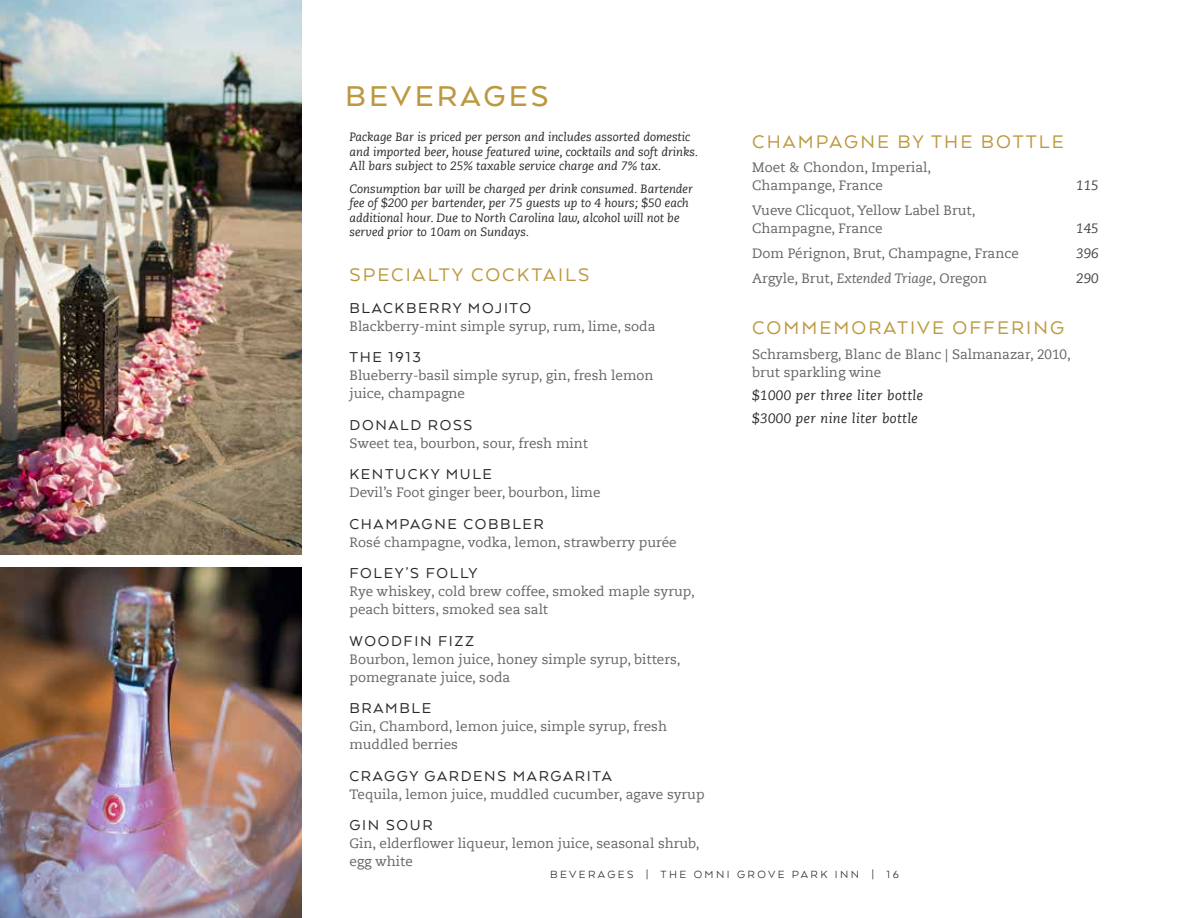
<style>
.page{position:relative;width:1188px;height:918px;background:#fff}
.page>*{position:absolute;margin:0;border:0;box-sizing:border-box;transform-origin:0 0}
.t1{font:500 33px "Arquitecta";letter-spacing:.1em;color:#bc9940}
.t2{font:21px "Arquitecta";letter-spacing:.1em;color:#bc9940}
.t3{font:16.5px "Arquitecta";letter-spacing:.1em;color:#292829}
.t4{font:13.5px/18px "Caecilia Com 55 Roman";color:#636466}
.t5{font:italic 13.5px/23px "Caecilia Com 56";letter-spacing:.03em;color:#292829}
.t6{font:italic 13.5px "Caecilia Com 56";color:#3d423f}
.t7{font:italic 12px/14.4px "Caecilia Com 56";color:#292829}
.t8{font:12px "Arquitecta";letter-spacing:.2em;color:#292829}
.s1{font-family:"Caecilia Com 56";font-style:italic}
</style>
<div class="page">
<img style="left:0;top:0;width:302px;height:554px">
<img style="left:0;top:568px;width:302px;height:350px">
<h1 class="t1" style="left:345px;top:75px;width:205px">BEVERAGES</h1>
<p class="t7" style="left:350px;top:130px;width:350px">Package Bar is priced per person and includes assorted domestic and imported beer, house featured wine, cocktails and soft drinks.<br>All bars subject to 25% taxable service charge and 7% tax.</p>
<p class="t7" style="left:350px;top:182px;width:345px">Consumption bar will be charged per drink consumed. Bartender fee of $200 per bartender, per 75 guests up to 4 hours; $50 each additional hour. Due to North Carolina law, alcohol will not be served prior to 10am on Sundays.</p>
<h2 class="t2" style="left:350px;top:262px;width:241px">SPECIALTY COCKTAILS</h2>
<p class="t3" style="left:350px;top:298px;width:183px">BLACKBERRY MOJITO</p>
<p class="t4" style="left:350px;top:317px;width:308px">Blackberry-mint simple syrup, rum, lime, soda</p>
<p class="t3" style="left:350px;top:347px;width:73px">THE 1913</p>
<p class="t4" style="left:350px;top:366px;width:306px">Blueberry-basil simple syrup, gin, fresh lemon juice, champagne</p>
<p class="t3" style="left:350px;top:415px;width:124px">DONALD ROSS</p>
<p class="t4" style="left:350px;top:434px;width:240px">Sweet tea, bourbon, sour, fresh mint</p>
<p class="t3" style="left:350px;top:464px;width:144px">KENTUCKY MULE</p>
<p class="t4" style="left:350px;top:483px;width:253px">Devil’s Foot ginger beer, bourbon, lime</p>
<p class="t3" style="left:350px;top:514px;width:196px">CHAMPAGNE COBBLER</p>
<p class="t4" style="left:350px;top:533px;width:329px">Rosé champagne, vodka, lemon, strawberry purée</p>
<p class="t3" style="left:350px;top:563px;width:130px">FOLEY’S FOLLY</p>
<p class="t4" style="left:350px;top:582px;width:347px">Rye whiskey, cold brew coffee, smoked maple syrup, peach bitters, smoked sea salt</p>
<p class="t3" style="left:350px;top:631px;width:126px">WOODFIN FIZZ</p>
<p class="t4" style="left:350px;top:650px;width:333px">Bourbon, lemon juice, honey simple syrup, bitters, pomegranate juice, soda</p>
<p class="t3" style="left:350px;top:698px;width:83px">BRAMBLE</p>
<p class="t4" style="left:350px;top:717px;width:319px">Gin, Chambord, lemon juice, simple syrup, fresh muddled berries</p>
<p class="t3" style="left:350px;top:766px;width:264px">CRAGGY GARDENS MARGARITA</p>
<p class="t4" style="left:350px;top:785px;width:357px">Tequila, lemon juice, muddled cucumber, agave syrup</p>
<p class="t3" style="left:350px;top:815px;width:85px">GIN SOUR</p>
<p class="t4" style="left:350px;top:834px;width:352px">Gin, elderflower liqueur, lemon juice, seasonal shrub, egg white</p>
<h2 class="t2" style="left:752px;top:128px;width:313px">CHAMPAGNE BY THE BOTTLE</h2>
<p class="t4" style="left:752px;top:159px;width:180px">Moet &amp; Chondon, Imperial,<br>Champange, France</p>
<p class="t6" style="left:1076px;top:177px;width:24px">115</p>
<p class="t4" style="left:752px;top:201px;width:225px">Vueve Clicquot, Yellow Label Brut,<br>Champagne, France</p>
<p class="t6" style="left:1076px;top:220px;width:24px">145</p>
<p class="t4" style="left:752px;top:244px;width:268px">Dom Pérignon, Brut, Champagne, France</p>
<p class="t6" style="left:1076px;top:245px;width:24px">396</p>
<p class="t4" style="left:752px;top:269px;width:236px">Argyle, Brut, <span class="s1">Extended Triage</span>, Oregon</p>
<p class="t6" style="left:1076px;top:269px;width:24px">290</p>
<h2 class="t2" style="left:752px;top:315px;width:314px">COMMEMORATIVE OFFERING</h2>
<p class="t4" style="left:752px;top:345px;width:320px">Schramsberg, Blanc de Blanc | Salmanazar, 2010, brut sparkling wine</p>
<p class="t5" style="left:752px;top:384px;width:172px">$1000 per three liter bottle $3000 per nine liter bottle</p>
<p class="t8" style="left:550px;top:866px;width:350px">BEVERAGES | THE OMNI GROVE PARK INN | 16</p>
</div>
